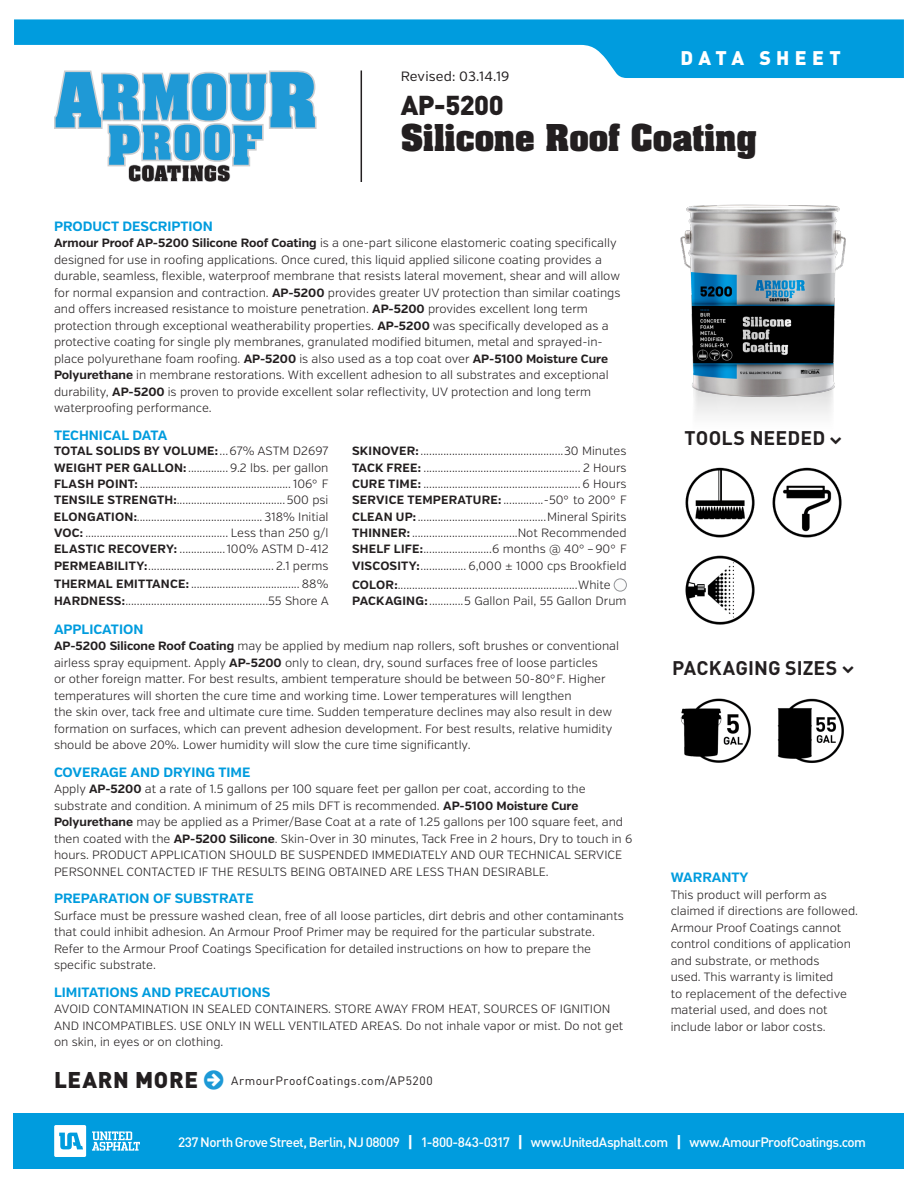
<style>
.page{position:relative;width:918px;height:1188px;background:#fff}
.page>*{position:absolute;margin:0;border:0;box-sizing:border-box;transform-origin:0 0}
.t1{font:700 31.5px "Aachen";letter-spacing:-.005em;color:#231f20}
.t2{font:900 27px "DIN Pro";letter-spacing:-.015em;color:#231f20}
.Product_Name{font:900 22.5px "DIN Pro";letter-spacing:.03em;color:#231f20}
.t3{font:700 19.5px "DIN Pro";letter-spacing:.005em;color:#231f20}
.t4{font:900 19.5px "DIN Pro";letter-spacing:.275em;color:#fff}
.AP-Headers{font:700 13.5px "Verb";color:#009cde}
.t5{font:500 13.5px "DIN Pro";letter-spacing:-.045em;color:#fff}
.t6{font:13.5px "Verb";letter-spacing:.005em;color:#231f20}
.AP-Main_Data{font:300 12px/16.5px "Verb";color:#231f20}
.AP-Main_Data-2{font:700 12px "Verb";letter-spacing:.015em;color:#231f20}
.Product_Name-2{font:12px "DIN Pro";letter-spacing:.04em;color:#231f20}
.s1{font-weight:700}
.s2{font-weight:300}
.s3{font-weight:700;font-size:16.5px}
</style>
<div class="page">
<img style="left:685px;top:467px;width:70px;height:158px">
<img style="left:772px;top:467px;width:70px;height:71px">
<svg style="left:54px;top:78px;width:263px;height:104px"></svg>
<div style="left:614px;top:579px;width:12px;height:12px;background:#fbfbfb;border-radius:50%"></div>
<div style="left:614px;top:579px;width:13px;height:12px;border:1px solid #939598;border-radius:50%"></div>
<div style="left:14px;top:1113px;width:890px;height:56px;background:#009cde"></div>
<svg style="left:54px;top:1125px;width:32px;height:32px"></svg>
<svg style="left:92px;top:1131px;width:48px;height:20px"></svg>
<hr style="left:361px;top:70px;width:1px;height:112px;background:#231f20">
<img style="left:680px;top:698px;width:71px;height:65px">
<img style="left:777px;top:698px;width:67px;height:65px">
<svg style="left:14px;top:19px;width:890px;height:59px;fill:#009cde"></svg>
<img style="left:680px;top:204px;width:166px;height:211px">
<p class="t4" style="left:681px;top:45px;width:162px">DATA SHEET</p>
<p class="t6" style="left:401px;top:68px;width:110px">Revised: 03.14.19</p>
<p class="t2" style="left:401px;top:87px;width:105px">AP-5200</p>
<p class="t1" style="left:401px;top:115px;width:358px">Silicone Roof Coating</p>
<p class="AP-Headers" style="left:54px;top:218px;width:160px">PRODUCT DESCRIPTION</p>
<p class="AP-Main_Data" style="left:54px;top:235px;width:568px"><span class="s1">Armour Proof AP-5200 Silicone Roof Coating</span> is a one-part silicone elastomeric coating specifically designed for use in roofing applications. Once cured, this liquid applied silicone coating provides a durable, seamless, flexible, waterproof membrane that resists lateral movement, shear and will allow for normal expansion and contraction. <span class="s1">AP-5200</span> provides greater UV protection than similar coatings and offers increased resistance to moisture penetration. <span class="s1">AP-5200</span> provides excellent long term protection through exceptional weatherability properties. <span class="s1">AP-5200</span> was specifically developed as a protective coating for single ply membranes, granulated modified bitumen, metal and sprayed-in&shy;place polyurethane foam roofing. <span class="s1">AP-5200</span> is also used as a top coat over <span class="s1">AP-5100 Moisture Cure</span></p>
<p class="AP-Main_Data" style="left:54px;top:367px;width:556px"><span class="s1">Polyurethane</span> in membrane restorations. With excellent adhesion to all substrates and exceptional durability, <span class="s1">AP-5200</span> is proven to provide excellent solar reflectivity, UV protection and long term waterproofing performance.</p>
<p class="AP-Headers" style="left:54px;top:427px;width:115px">TECHNICAL DATA</p>
<p class="AP-Main_Data-2" style="left:54px;top:444px;width:276px">TOTAL SOLIDS BY VOLUME:<span class="s2">...67% ASTM D2697</span></p>
<p class="AP-Main_Data" style="left:352px;top:443px;width:276px"><span class="s1">SKINOVER:</span> ..................................................30 Minutes</p>
<p class="AP-Main_Data" style="left:54px;top:459px;width:276px"><span class="s1">WEIGHT PER GALLON:</span> .............. 9.2 lbs. per gallon</p>
<p class="AP-Main_Data" style="left:352px;top:459px;width:276px"><span class="s1">TACK FREE:</span> ....................................................... 2 Hours</p>
<p class="AP-Main_Data" style="left:54px;top:476px;width:276px"><span class="s1">FLASH POINT:</span> ..................................................... 106° F</p>
<p class="AP-Main_Data" style="left:352px;top:476px;width:276px"><span class="s1">CURE TIME:</span> ....................................................... 6 Hours</p>
<p class="AP-Main_Data" style="left:54px;top:492px;width:276px"><span class="s1">TENSILE STRENGTH:</span>......................................500 psi</p>
<p class="AP-Main_Data" style="left:352px;top:492px;width:276px"><span class="s1">SERVICE TEMPERATURE:</span> ..............-50° to 200° F</p>
<p class="AP-Main_Data" style="left:54px;top:508px;width:276px"><span class="s1">ELONGATION:</span>............................................ 318% Initial</p>
<p class="AP-Main_Data" style="left:352px;top:508px;width:276px"><span class="s1">CLEAN UP:</span>.............................................Mineral Spirits</p>
<p class="AP-Main_Data" style="left:54px;top:525px;width:276px"><span class="s1">VOC:</span> .................................................. Less than 250 g/l</p>
<p class="AP-Main_Data" style="left:352px;top:525px;width:276px"><span class="s1">THINNER:</span> .....................................Not Recommended</p>
<p class="AP-Main_Data" style="left:54px;top:541px;width:276px"><span class="s1">ELASTIC RECOVERY:</span> ................100% ASTM D-412</p>
<p class="AP-Main_Data" style="left:352px;top:541px;width:276px"><span class="s1">SHELF LIFE:</span>........................6 months @ 40°–90° F</p>
<p class="AP-Main_Data" style="left:54px;top:557px;width:276px"><span class="s1">PERMEABILITY:</span>............................................ 2.1 perms</p>
<p class="AP-Main_Data" style="left:352px;top:557px;width:276px"><span class="s1">VISCOSITY:</span>................ 6,000 ± 1000 cps Brookfield</p>
<p class="AP-Main_Data" style="left:54px;top:575px;width:276px"><span class="s1">THERMAL EMITTANCE:</span> ...................................... 88%</p>
<p class="AP-Main_Data" style="left:352px;top:577px;width:260px"><span class="s1">COLOR:</span>...............................................................White</p>
<p class="AP-Main_Data" style="left:54px;top:593px;width:276px"><span class="s1">HARDNESS:</span>..................................................55 Shore A</p>
<p class="AP-Main_Data" style="left:352px;top:593px;width:276px"><span class="s1">PACKAGING:</span>............5 Gallon Pail, 55 Gallon Drum</p>
<p class="AP-Headers" style="left:54px;top:621px;width:91px">APPLICATION</p>
<p class="AP-Main_Data" style="left:54px;top:638px;width:567px"><span class="s1">AP-5200 Silicone Roof Coating</span> may be applied by medium nap rollers, soft brushes or conventional airless spray equipment. Apply <span class="s1">AP-5200</span> only to clean, dry, sound surfaces free of loose particles<br>or other foreign matter. For best results, ambient temperature should be between 50-80°F. Higher temperatures will shorten the cure time and working time. Lower temperatures will lengthen</p>
<p class="AP-Main_Data" style="left:54px;top:704px;width:560px;text-align:justify">the skin over, tack free and ultimate cure time. Sudden temperature declines may also result in dew formation on surfaces, which can prevent adhesion development. For best results, relative humidity should be above 20%. Lower humidity will slow the cure time significantly.</p>
<p class="AP-Headers" style="left:54px;top:764px;width:198px">COVERAGE AND DRYING TIME</p>
<p class="AP-Main_Data" style="left:54px;top:781px;width:580px">Apply <span class="s1">AP-5200</span> at a rate of 1.5 gallons per 100 square feet per gallon per coat, according to the substrate and condition. A minimum of 25 mils DFT is recommended. <span class="s1">AP-5100 Moisture Cure Polyurethane</span> may be applied as a Primer/Base Coat at a rate of 1.25 gallons per 100 square feet, and then coated with the <span class="s1">AP-5200 Silicone</span>. Skin-Over in 30 minutes, Tack Free in 2 hours, Dry to touch in 6 hours. PRODUCT APPLICATION SHOULD BE SUSPENDED IMMEDIATELY AND OUR TECHNICAL SERVICE PERSONNEL CONTACTED IF THE RESULTS BEING OBTAINED ARE LESS THAN DESIRABLE.</p>
<p class="AP-Headers" style="left:54px;top:890px;width:201px">PREPARATION OF SUBSTRATE</p>
<p class="AP-Main_Data" style="left:54px;top:908px;width:571px">Surface must be pressure washed clean, free of all loose particles, dirt debris and other contaminants that could inhibit adhesion. An Armour Proof Primer may be required for the particular substrate.<br>Refer to the Armour Proof Coatings Specification for detailed instructions on how to prepare the specific substrate.</p>
<p class="AP-Headers" style="left:54px;top:984px;width:218px">LIMITATIONS AND PRECAUTIONS</p>
<p class="AP-Main_Data" style="left:54px;top:1001px;width:571px">AVOID CONTAMINATION IN SEALED CONTAINERS. STORE AWAY FROM HEAT, SOURCES OF IGNITION<br>AND INCOMPATIBLES. USE ONLY IN WELL VENTILATED AREAS. Do not inhale vapor or mist. Do not get on skin, in eyes or on clothing.</p>
<p class="Product_Name" style="left:54px;top:1065px;width:145px">LEARN MORE</p>
<p class="Product_Name-2" style="left:231px;top:1073px;width:203px">ArmourProofCoatings.com/AP5200</p>
<p class="t3" style="left:685px;top:425px;width:142px">TOOLS NEEDED</p>
<p class="t3" style="left:672px;top:655px;width:167px">PACKAGING SIZES</p>
<p class="AP-Headers" style="left:671px;top:869px;width:79px">WARRANTY</p>
<p class="AP-Main_Data" style="left:671px;top:887px;width:189px">This product will perform as claimed if directions are followed.<br>Armour Proof Coatings cannot control conditions of application and substrate, or methods<br>used. This warranty is limited<br>to replacement of the defective material used, and does not include labor or labor costs.</p>
<p class="t5" style="left:178px;top:1133px;width:689px">237 North Grove Street, Berlin, NJ 08009 <span class="s3">|</span> 1-800-843-0317 <span class="s3">|</span> www.UnitedAsphalt.com <span class="s3">|</span> www.AmourProofCoatings.com</p>
</div>
